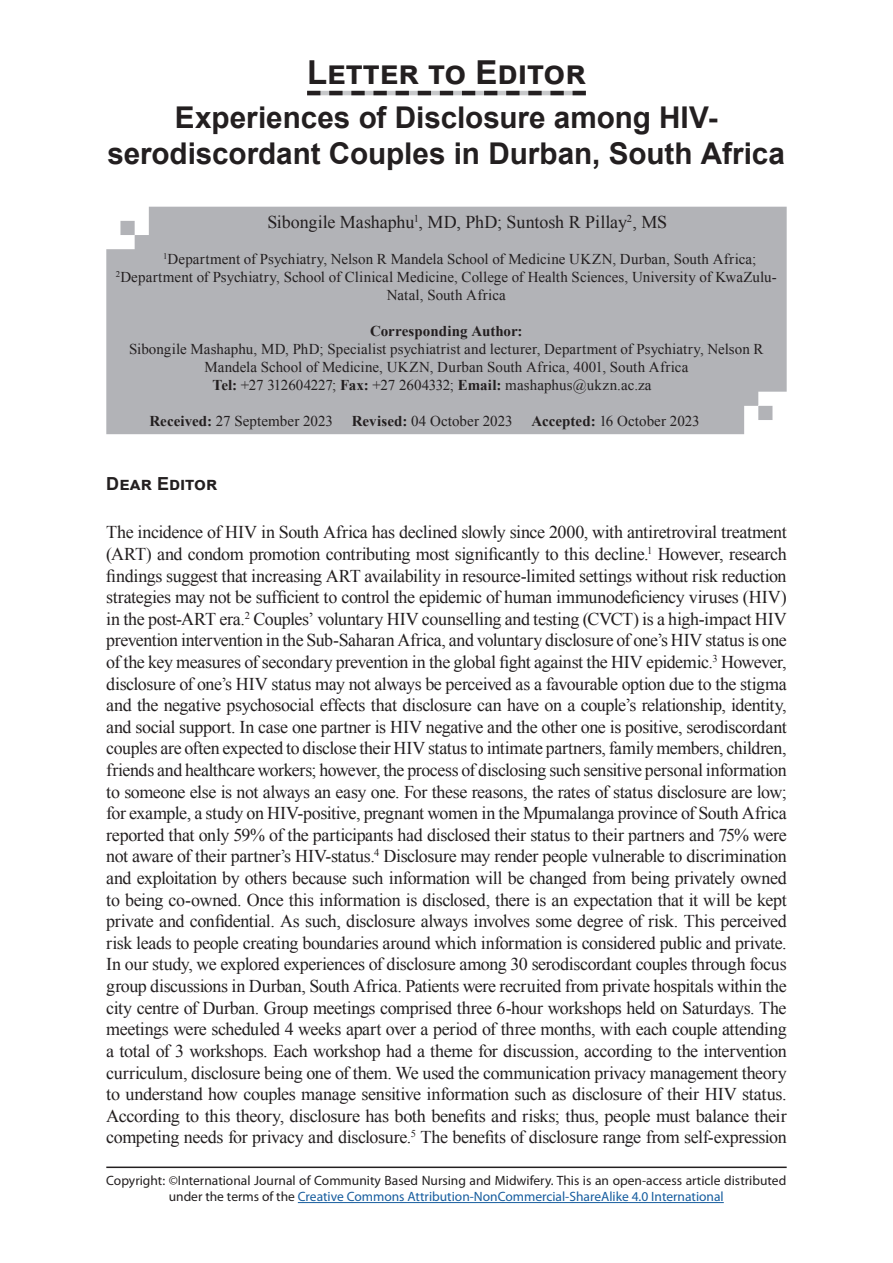
<style>
.page{position:relative;width:893px;height:1263px;background:#fff}
.page>*{position:absolute;margin:0;border:0;box-sizing:border-box;transform-origin:0 0}
.t1{font:700 33px "Arial";color:#231f20}
.t2{font:700 30px/36px "Arial";color:#231f20;text-align:center}
.t3{font:18px/21.6px "Times New Roman";letter-spacing:-.015em;color:#231f20;text-align:justify}
.t4{font:700 18px "Arial";color:#231f20}
.t5{font:15px "Times New Roman";letter-spacing:.005em;color:#231f20}
.t6{font:700 15px "Times New Roman";color:#231f20}
.t7{font:13.5px/16.2px "Myriad Pro";color:#231f20;text-align:center}
.s1{font-weight:700}
.s2{color:#175d9e}
</style>
<div class="page">
<hr style="left:298px;top:1202px;width:426px;height:1px;background:#175d9e">
<hr style="left:106px;top:1166px;width:681px;height:2px;background:#231f20">
<svg style="left:307px;top:91px;width:279px;height:4px"></svg>
<div style="left:106px;top:207px;width:681px;height:227px;background:#b2b3b7"></div>
<h1 class="t1" style="left:307px;top:49px;width:273px">Letter to Editor</h1>
<h2 class="t2" style="left:107px;top:100px;width:679px">Experiences of Disclosure among HIV&shy;serodiscordant Couples in Durban, South Africa</h2>
<p class="t3" style="left:267px;top:211px;width:401px">Sibongile Mashaphu<sup>1</sup>, MD, PhD; Suntosh R Pillay<sup>2</sup>, MS</p>
<p class="t5" style="left:163px;top:249px;width:595px"><sup>1</sup>Department of Psychiatry, Nelson R Mandela School of Medicine UKZN, Durban, South Africa;</p>
<p class="t5" style="left:116px;top:267px;width:662px"><sup>2</sup>Department of Psychiatry, School of Clinical Medicine, College of Health Sciences, University of KwaZulu-</p>
<p class="t5" style="left:387px;top:285px;width:120px">Natal, South Africa</p>
<p class="t6" style="left:370px;top:320px;width:154px">Corresponding Author:</p>
<p class="t5" style="left:129px;top:339px;width:636px">Sibongile Mashaphu, MD, PhD; Specialist psychiatrist and lecturer, Department of Psychiatry, Nelson R</p>
<p class="t5" style="left:204px;top:357px;width:485px">Mandela School of Medicine, UKZN, Durban South Africa, 4001, South Africa</p>
<p class="t5" style="left:213px;top:375px;width:440px"><span class="s1">Tel:</span> +27 312604227; <span class="s1">Fax:</span> +27 2604332; <span class="s1">Email:</span> mashaphus@ukzn.ac.za</p>
<p class="t5" style="left:149px;top:411px;width:185px"><span class="s1">Received:</span> 27 September 2023</p>
<p class="t5" style="left:352px;top:411px;width:349px"><span class="s1">Revised:</span> 04 October 2023 <span class="s1">Accepted:</span> 16 October 2023</p>
<p class="t4" style="left:106px;top:471px;width:108px">Dear Editor</p>
<p class="t3" style="left:106px;top:521px;width:682px">The incidence of HIV in South Africa has declined slowly since 2000, with antiretroviral treatment (ART) and condom promotion contributing most significantly to this decline.<sup>1</sup> However, research findings suggest that increasing ART availability in resource-limited settings without risk reduction strategies may not be sufficient to control the epidemic of human immunodeficiency viruses (HIV) in the post-ART era.<sup>2</sup> Couples’ voluntary HIV counselling and testing (CVCT) is a high-impact HIV prevention intervention in the Sub-Saharan Africa, and voluntary disclosure of one’s HIV status is one of the key measures of secondary prevention in the global fight against the HIV epidemic.<sup>3</sup> However, disclosure of one’s HIV status may not always be perceived as a favourable option due to the stigma and the negative psychosocial effects that disclosure can have on a couple’s relationship, identity, and social support. In case one partner is HIV negative and the other one is positive, serodiscordant couples are often expected to disclose their HIV status to intimate partners, family members, children, friends and healthcare workers; however, the process of disclosing such sensitive personal information to someone else is not always an easy one. For these reasons, the rates of status disclosure are low; for example, a study on HIV-positive, pregnant women in the Mpumalanga province of South Africa reported that only 59% of the participants had disclosed their status to their partners and 75% were not aware of their partner’s HIV-status.<sup>4</sup> Disclosure may render people vulnerable to discrimination and exploitation by others because such information will be changed from being privately owned to being co-owned. Once this information is disclosed, there is an expectation that it will be kept private and confidential. As such, disclosure always involves some degree of risk. This perceived risk leads to people creating boundaries around which information is considered public and private.<br>In our study, we explored experiences of disclosure among 30 serodiscordant couples through focus group discussions in Durban, South Africa. Patients were recruited from private hospitals within the city centre of Durban. Group meetings comprised three 6-hour workshops held on Saturdays. The meetings were scheduled 4 weeks apart over a period of three months, with each couple attending a total of 3 workshops. Each workshop had a theme for discussion, according to the intervention curriculum, disclosure being one of them. We used the communication privacy management theory to understand how couples manage sensitive information such as disclosure of their HIV status.<br>According to this theory, disclosure has both benefits and risks; thus, people must balance their competing needs for privacy and disclosure.<sup>5</sup> The benefits of disclosure range from self-expression</p>
<p class="t7" style="left:106px;top:1172px;width:681px">Copyright: ©International Journal of Community Based Nursing and Midwifery. This is an open-access article distributed under the terms of the <span class="s2">Creative Commons Attribution-NonCommercial-ShareAlike 4.0 International</span></p>
</div>
